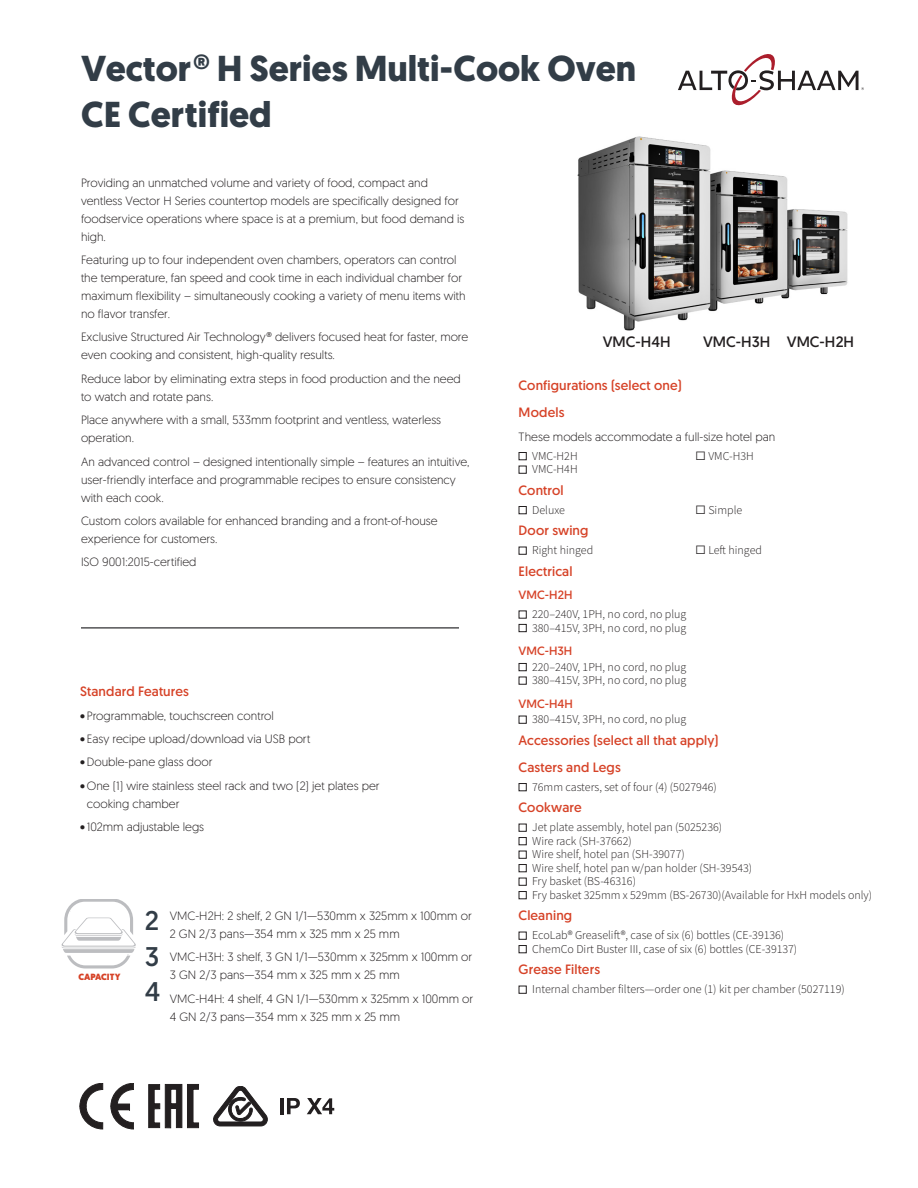
<style>
.page{position:relative;width:918px;height:1188px;background:#fff}
.page>*{position:absolute;margin:0;border:0;box-sizing:border-box;transform-origin:0 0}
.Main_Title{font:700 36px "Geomanist";color:#323d47}
.Capacity_Number{font:27px "Geomanist";color:#323d47}
.t1{font:15px "Geomanist";color:#231f20}
.subhead_2_column_2{font:13.5px "Geomanist";letter-spacing:.01em;color:#d64227}
.subhead_2{font:13.5px "Geomanist";letter-spacing:.005em;color:#d64227}
.body_text{font:300 12px/18px "Geomanist";color:#231f20}
.t2{font:300 12px "Source Sans Pro";color:#231f20}
.body_text-2{font:12px "Geomanist";color:#d64227}
.symbol_text{font:900 9px "Geomanist";color:#d64227}
</style>
<div class="page">
<svg style="left:678px;top:54px;width:186px;height:52px"></svg>
<img style="left:577px;top:136px;width:271px;height:195px">
<hr style="left:81px;top:627px;width:378px;height:2px;background:#535355">
<svg style="left:62px;top:899px;width:74px;height:70px"></svg>
<svg style="left:80px;top:1083px;width:23px;height:46px"></svg>
<svg style="left:111px;top:1083px;width:23px;height:46px"></svg>
<div style="left:114px;top:1104px;width:16px;height:6px;background:#231f20"></div>
<svg style="left:148px;top:1084px;width:51px;height:44px"></svg>
<svg style="left:213px;top:1086px;width:54px;height:40px"></svg>
<hr style="left:280px;top:1098px;width:4px;height:16px;background:#231f20">
<svg style="left:287px;top:1098px;width:13px;height:16px"></svg>
<svg style="left:307px;top:1098px;width:27px;height:16px"></svg>
<p class="Main_Title" style="left:81px;top:44px;width:557px">Vector® H Series Multi-Cook Oven</p>
<p class="Main_Title" style="left:81px;top:90px;width:192px">CE Certified</p>
<p class="body_text" style="left:81px;top:173px;width:385px">Providing an unmatched volume and variety of food, compact and ventless Vector H Series countertop models are specifically designed for foodservice operations where space is at a premium, but food demand is high.</p>
<p class="body_text" style="left:81px;top:250px;width:386px">Featuring up to four independent oven chambers, operators can control the temperature, fan speed and cook time in each individual chamber for maximum flexibility – simultaneously cooking a variety of menu items with no flavor transfer.</p>
<p class="body_text" style="left:81px;top:328px;width:389px">Exclusive Structured Air Technology® delivers focused heat for faster, more even cooking and consistent, high-quality results.</p>
<p class="body_text" style="left:81px;top:369px;width:381px">Reduce labor by eliminating extra steps in food production and the need to watch and rotate pans.</p>
<p class="body_text" style="left:81px;top:411px;width:362px">Place anywhere with a small, 533mm footprint and ventless, waterless operation.</p>
<p class="body_text" style="left:81px;top:452px;width:390px">An advanced control – designed intentionally simple – features an intuitive, user-friendly interface and programmable recipes to ensure consistency with each cook.</p>
<p class="body_text" style="left:81px;top:511px;width:358px">Custom colors available for enhanced branding and a front-of-house experience for customers.</p>
<p class="body_text" style="left:81px;top:553px;width:117px">ISO 9001:2015-certified</p>
<p class="subhead_2" style="left:80px;top:683px;width:110px">Standard Features</p>
<p class="body_text" style="left:80px;top:706px;width:195px">• Programmable, touchscreen control</p>
<p class="body_text" style="left:80px;top:729px;width:232px">• Easy recipe upload/download via USB port</p>
<p class="body_text" style="left:80px;top:753px;width:134px">• Double-pane glass door</p>
<p class="body_text" style="left:87px;top:776px;width:294px;text-indent:-7px">• One (1) wire stainless steel rack and two (2) jet plates per cooking chamber</p>
<p class="body_text" style="left:80px;top:818px;width:126px">• 102mm adjustable legs</p>
<p class="symbol_text" style="left:79px;top:971px;width:43px">CAPACITY</p>
<p class="Capacity_Number" style="left:145px;top:903px;width:16px">2</p>
<p class="Capacity_Number" style="left:145px;top:939px;width:16px">3</p>
<p class="Capacity_Number" style="left:145px;top:974px;width:17px">4</p>
<p class="body_text" style="left:170px;top:906px;width:303px">VMC-H2H: 2 shelf, 2 GN 1/1—530mm x 325mm x 100mm or<br>2 GN 2/3 pans—354 mm x 325 mm x 25 mm</p>
<p class="body_text" style="left:170px;top:948px;width:304px">VMC-H3H: 3 shelf, 3 GN 1/1—530mm x 325mm x 100mm or<br>3 GN 2/3 pans—354 mm x 325 mm x 25 mm</p>
<p class="body_text" style="left:170px;top:989px;width:305px">VMC-H4H: 4 shelf, 4 GN 1/1—530mm x 325mm x 100mm or<br>4 GN 2/3 pans—354 mm x 325 mm x 25 mm</p>
<p class="t1" style="left:603px;top:332px;width:69px">VMC-H4H</p>
<p class="t1" style="left:703px;top:332px;width:69px">VMC-H3H</p>
<p class="t1" style="left:787px;top:332px;width:69px">VMC-H2H</p>
<p class="subhead_2_column_2" style="left:519px;top:377px;width:165px">Configurations (select one)</p>
<p class="subhead_2_column_2" style="left:519px;top:404px;width:47px">Models</p>
<p class="body_text" style="left:519px;top:427px;width:258px">These models accommodate a full-size hotel pan</p>
<p class="t2" style="left:519px;top:448px;width:61px">■ VMC-H2H</p>
<p class="t2" style="left:696px;top:448px;width:60px">⬜ VMC-H3H</p>
<p class="t2" style="left:519px;top:462px;width:61px">■ VMC-H4H</p>
<p class="subhead_2_column_2" style="left:519px;top:481px;width:46px">Control</p>
<p class="t2" style="left:519px;top:502px;width:48px">■ Deluxe</p>
<p class="t2" style="left:696px;top:502px;width:48px">⬜ Simple</p>
<p class="subhead_2_column_2" style="left:519px;top:522px;width:71px">Door swing</p>
<p class="t2" style="left:519px;top:543px;width:76px">■ Right hinged</p>
<p class="t2" style="left:696px;top:543px;width:68px">⬜ Left hinged</p>
<p class="subhead_2_column_2" style="left:519px;top:562px;width:55px">Electrical</p>
<p class="body_text-2" style="left:519px;top:587px;width:55px">VMC-H2H</p>
<p class="t2" style="left:519px;top:607px;width:169px">■ 220–240V, 1PH, no cord, no plug</p>
<p class="t2" style="left:519px;top:620px;width:169px">■ 380–415V, 3PH, no cord, no plug</p>
<p class="body_text-2" style="left:519px;top:643px;width:55px">VMC-H3H</p>
<p class="t2" style="left:519px;top:659px;width:169px">■ 220–240V, 1PH, no cord, no plug</p>
<p class="t2" style="left:519px;top:673px;width:169px">■ 380–415V, 3PH, no cord, no plug</p>
<p class="body_text-2" style="left:519px;top:696px;width:56px">VMC-H4H</p>
<p class="t2" style="left:519px;top:712px;width:169px">■ 380–415V, 3PH, no cord, no plug</p>
<p class="subhead_2_column_2" style="left:519px;top:731px;width:201px">Accessories (select all that apply)</p>
<p class="subhead_2_column_2" style="left:519px;top:758px;width:104px">Casters and Legs</p>
<p class="t2" style="left:519px;top:779px;width:200px">■ 76mm casters, set of four (4) (5027946)</p>
<p class="subhead_2_column_2" style="left:519px;top:799px;width:65px">Cookware</p>
<p class="t2" style="left:519px;top:820px;width:205px">■ Jet plate assembly, hotel pan (5025236)</p>
<p class="t2" style="left:519px;top:833px;width:115px">■ Wire rack (SH-37662)</p>
<p class="t2" style="left:519px;top:847px;width:168px">■ Wire shelf, hotel pan (SH-39077)</p>
<p class="t2" style="left:519px;top:860px;width:235px">■ Wire shelf, hotel pan w/pan holder (SH-39543)</p>
<p class="t2" style="left:519px;top:874px;width:119px">■ Fry basket (BS-46316)</p>
<p class="t2" style="left:519px;top:887px;width:355px">■ Fry basket 325mm x 529mm (BS-26730)(Available for HxH models only)</p>
<p class="subhead_2_column_2" style="left:519px;top:907px;width:55px">Cleaning</p>
<p class="t2" style="left:519px;top:928px;width:267px">■ EcoLab® Greaselift®, case of six (6) bottles (CE-39136)</p>
<p class="t2" style="left:519px;top:941px;width:280px">■ ChemCo Dirt Buster III, case of six (6) bottles (CE-39137)</p>
<p class="subhead_2_column_2" style="left:519px;top:961px;width:83px">Grease Filters</p>
<p class="t2" style="left:519px;top:982px;width:328px">■ Internal chamber filters—order one (1) kit per chamber (5027119)</p>
</div>
